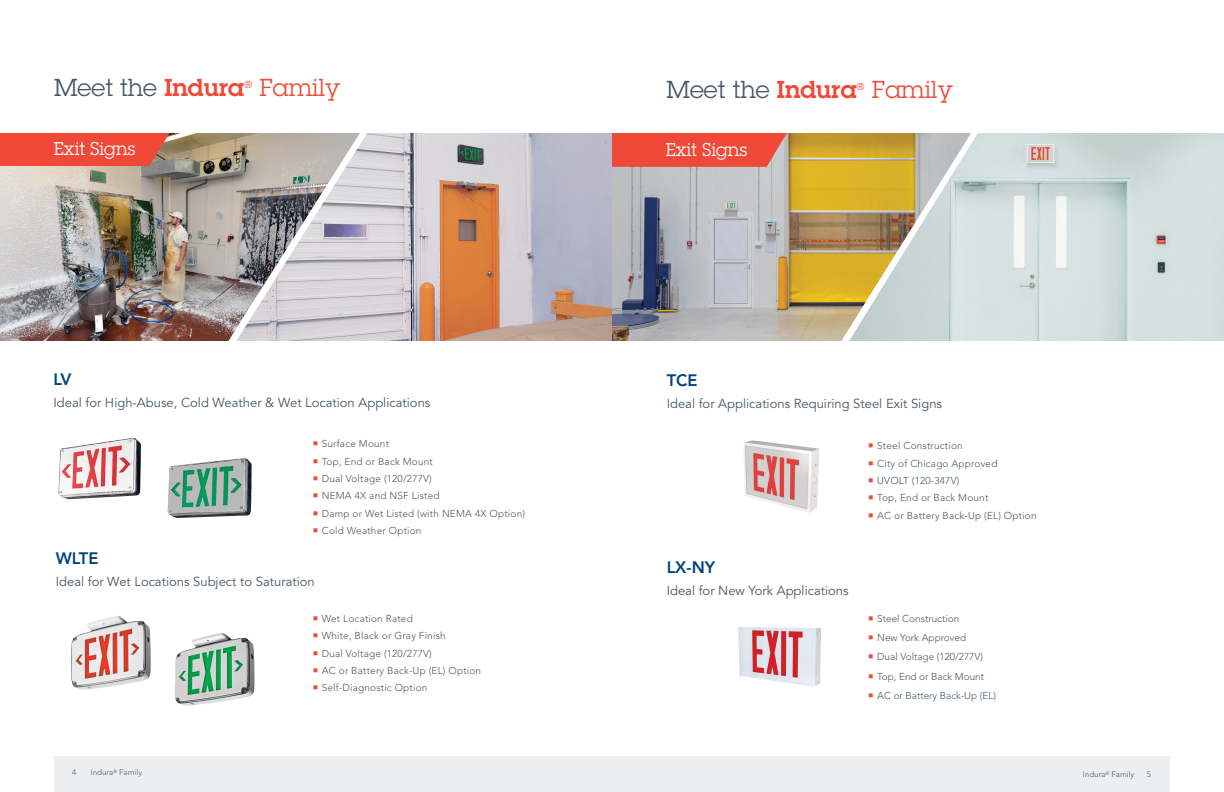
<style>
.page{position:relative;width:1224px;height:792px;background:#fff}
.page>*{position:absolute;margin:0;border:0;box-sizing:border-box;transform-origin:0 0}
.t1{font:24px "Lubalin Graph Std";color:#485865}
.t2{font:24px "Lubalin Graph Std";color:#f04937}
.t3{font:18px "Lubalin Graph Std";color:#fff}
.t4{font:800 16.5px "Avenir LT Std";color:#00437b}
.t5{font:13px "Avenir LT Std";color:#485865}
.t6{font:300 10px/17.3px "Avenir LT Std";letter-spacing:.02em;color:#485865}
.t7{font:300 10px/19.3px "Avenir LT Std";color:#485865}
.t8{font:9.9px "Lubalin Graph Std";color:#f04937}
.t9{font:300 8px "Avenir LT Std";color:#485865}
.s1{font-weight:600;color:#f04937}
</style>
<div class="page">
<div style="left:54px;top:756px;width:1116px;height:36px;background:#edeeef"></div>
<img style="left:612px;top:133px;width:235px;height:208px">
<img style="left:847px;top:133px;width:377px;height:208px">
<svg style="left:612px;top:133px;width:176px;height:34px;background:#ec5140"></svg>
<img style="left:0;top:133px;width:236px;height:208px">
<img style="left:236px;top:133px;width:376px;height:208px">
<svg style="left:0;top:133px;width:171px;height:33px;background:#e94d3b"></svg>
<img style="left:167px;top:458px;width:85px;height:60px">
<img style="left:175px;top:633px;width:79px;height:73px">
<img style="left:58px;top:438px;width:83px;height:61px">
<img style="left:743px;top:440px;width:10px;height:46px">
<img style="left:738px;top:627px;width:83px;height:60px">
<img style="left:71px;top:616px;width:80px;height:74px">
<h1 class="t1" style="left:54px;top:72px;width:192px">Meet the <span class="s1">Indura</span></h1>
<p class="t8" style="left:244px;top:79px;width:10px">®</p>
<h1 class="t2" style="left:259px;top:72px;width:83px">Family</h1>
<h1 class="t1" style="left:667px;top:74px;width:192px">Meet the <span class="s1">Indura</span></h1>
<p class="t8" style="left:857px;top:81px;width:10px">®</p>
<h1 class="t2" style="left:872px;top:74px;width:83px">Family</h1>
<h2 class="t3" style="left:54px;top:137px;width:83px">Exit Signs</h2>
<h2 class="t3" style="left:666px;top:138px;width:83px">Exit Signs</h2>
<h3 class="t4" style="left:53px;top:370px;width:20px">LV</h3>
<h3 class="t5" style="left:53px;top:395px;width:379px">Ideal for High-Abuse, Cold Weather &amp; Wet Location Applications</h3>
<h3 class="t4" style="left:667px;top:370px;width:32px">TCE</h3>
<h3 class="t5" style="left:667px;top:396px;width:277px">Ideal for Applications Requiring Steel Exit Signs</h3>
<p class="t6" style="left:322px;top:435px;width:205px">Surface Mount<br>Top, End or Back Mount<br>Dual Voltage (120/277V)<br>NEMA 4X and NSF Listed<br>Damp or Wet Listed (with NEMA 4X Option)<br>Cold Weather Option</p>
<p class="t6" style="left:877px;top:437px;width:161px">Steel Construction<br>City of Chicago Approved<br>UVOLT (120-347V)<br>Top, End or Back Mount<br>AC or Battery Back-Up (EL) Option</p>
<h3 class="t4" style="left:56px;top:549px;width:44px">WLTE</h3>
<h3 class="t5" style="left:56px;top:574px;width:261px">Ideal for Wet Locations Subject to Saturation</h3>
<h3 class="t4" style="left:667px;top:558px;width:50px">LX-NY</h3>
<h3 class="t5" style="left:667px;top:583px;width:184px">Ideal for New York Applications</h3>
<p class="t6" style="left:322px;top:610px;width:161px">Wet Location Rated<br>White, Black or Gray Finish<br>Dual Voltage (120/277V)<br>AC or Battery Back-Up (EL) Option<br>Self-Diagnostic Option</p>
<p class="t7" style="left:877px;top:609px;width:120px">Steel Construction<br>New York Approved<br>Dual Voltage (120/277V)<br>Top, End or Back Mount<br>AC or Battery Back-Up (EL)</p>
<p class="t9" style="left:72px;top:768px;width:6px">4</p>
<p class="t9" style="left:91px;top:768px;width:53px">Indura<sup>®</sup> Family</p>
<p class="t9" style="left:1083px;top:770px;width:53px">Indura<sup>®</sup> Family</p>
<p class="t9" style="left:1147px;top:770px;width:6px">5</p>
</div>
